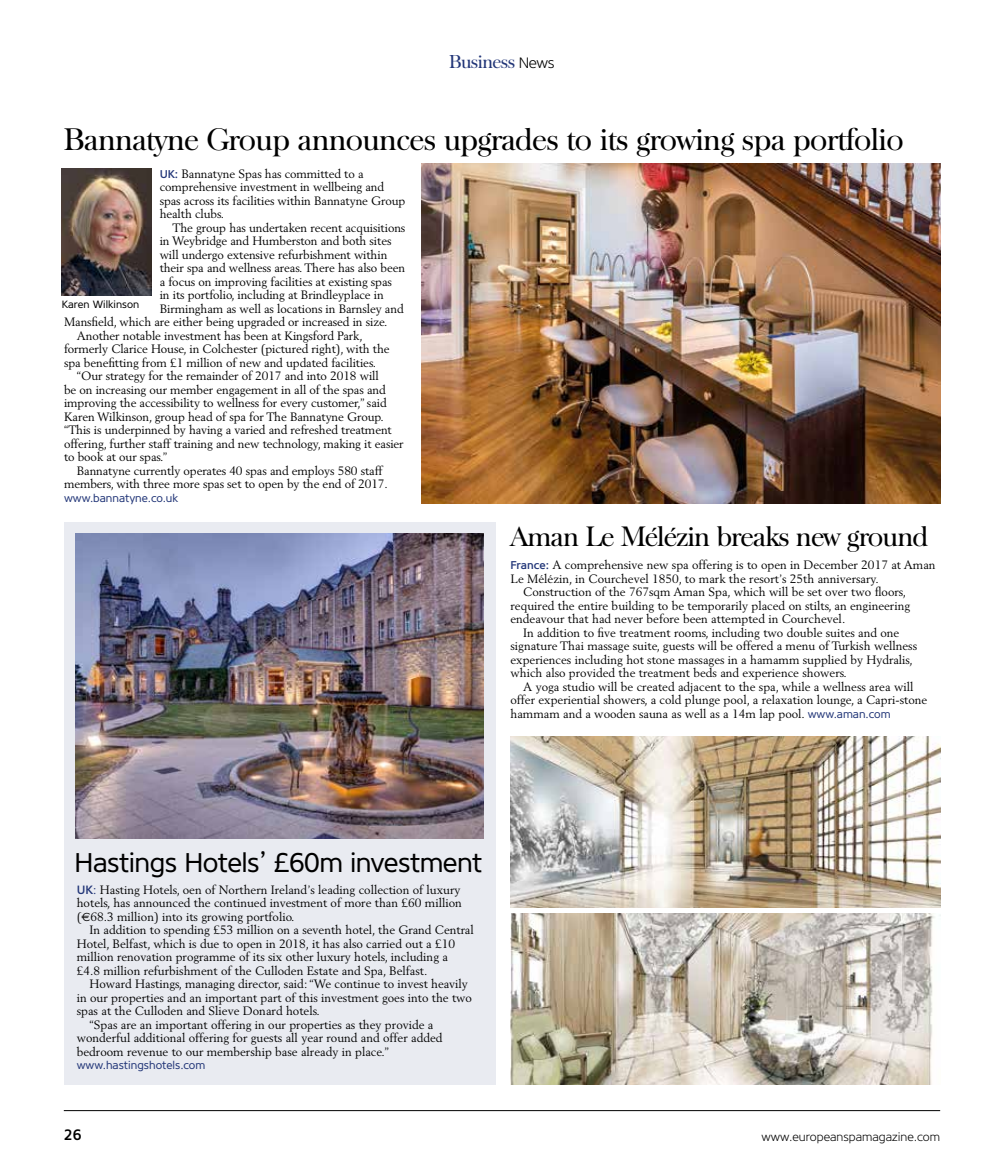
<style>
.page{position:relative;width:1004px;height:1170px;background:#fff}
.page>*{position:absolute;margin:0;border:0;box-sizing:border-box;transform-origin:0 0}
.t1{font:30px "Baskerville Serial";letter-spacing:-.02em;color:#000}
.t2{font:27px "Core Sans N45";letter-spacing:-.02em;color:#000}
.t3{font:27px "Baskerville Serial";letter-spacing:-.03em;color:#000}
.t4{font:18px "Baskerville Serial";letter-spacing:-.03em;color:#223678}
.t5{font:500 15px "Core Sans N55";color:#000}
.t6{font:12px/13.5px "Berling";color:#000}
.t7{font:300 12px "Core Sans N35";color:#000}
.t8{font:11.25px "Core Sans N45";color:#223678}
.t9{font:10.5px "Core Sans N45";color:#000}
.s1{font-family:"Core Sans N35";font-weight:300;font-size:15px;color:#000}
.s2{font-family:"Core Sans N55";font-weight:500;font-size:11.25px;color:#223678}
.s3{font-family:"Core Sans N45";font-size:11.25px;color:#223678}
.s4{font-family:"Core Sans N55";font-weight:500;color:#223678}
.s5{font-family:"Euro Sans"}
</style>
<div class="page">
<hr style="left:64px;top:1110px;width:876px;height:1px;background:#000">
<div style="left:64px;top:522px;width:431px;height:562px;background:#e9ebf1"></div>
<img style="left:76px;top:534px;width:408px;height:304px">
<img style="left:510px;top:736px;width:430px;height:171px">
<img style="left:510px;top:913px;width:430px;height:171px">
<img style="left:62px;top:168px;width:89px;height:128px">
<img style="left:421px;top:164px;width:519px;height:339px">
<h3 class="t4" style="left:449px;top:51px;width:107px">Business <span class="s1">News</span></h3>
<h1 class="t1" style="left:64px;top:121px;width:841px">Bannatyne Group announces upgrades to its growing spa portfolio</h1>
<p class="t6" style="left:160px;top:166px;width:247px"><span class="s2">UK:</span> Bannatyne Spas has committed to a comprehensive investment in wellbeing and spas across its facilities within Bannatyne Group health clubs.</p>
<p class="t6" style="left:172px;top:220px;width:234px">The group has undertaken recent acquisitions</p>
<p class="t6" style="left:160px;top:234px;width:233px">in Weybridge and Humberston and both sites</p>
<p class="t6" style="left:160px;top:247px;width:229px">will undergo extensive refurbishment within</p>
<p class="t6" style="left:160px;top:261px;width:247px">their spa and wellness areas. There has also been</p>
<p class="t6" style="left:160px;top:274px;width:234px">a focus on improving facilities at existing spas</p>
<p class="t6" style="left:160px;top:288px;width:225px">in its portfolio, including at Brindleyplace in</p>
<p class="t6" style="left:160px;top:301px;width:245px">Birmingham as well as locations in Barnsley and</p>
<p class="t6" style="left:64px;top:315px;width:325px">Mansfield, which are either being upgraded or increased in size.</p>
<p class="t6" style="left:77px;top:328px;width:287px">Another notable investment has been at Kingsford Park,</p>
<p class="t6" style="left:64px;top:342px;width:327px">formerly Clarice House, in Colchester (pictured right), with the</p>
<p class="t6" style="left:64px;top:355px;width:313px">spa benefitting from £1 million of new and updated facilities.</p>
<p class="t6" style="left:77px;top:369px;width:303px">“Our strategy for the remainder of 2017 and into 2018 will</p>
<p class="t6" style="left:64px;top:382px;width:323px">be on increasing our member engagement in all of the spas and</p>
<p class="t6" style="left:64px;top:396px;width:324px">improving the accessibility to wellness for every customer,” said</p>
<p class="t6" style="left:64px;top:409px;width:321px">Karen Wilkinson, group head of spa for The Bannatyne Group.</p>
<p class="t6" style="left:64px;top:423px;width:329px">“This is underpinned by having a varied and refreshed treatment</p>
<p class="t6" style="left:64px;top:436px;width:341px">offering, further staff training and new technology, making it easier</p>
<p class="t6" style="left:64px;top:450px;width:105px">to book at our spas.”</p>
<p class="t6" style="left:77px;top:463px;width:307px">Bannatyne currently operates 40 spas and employs 580 staff</p>
<p class="t6" style="left:64px;top:477px;width:325px">members, with three more spas set to open by the end of 2017.</p>
<p class="t8" style="left:64px;top:490px;width:116px">www.bannatyne.co.uk</p>
<p class="t9" style="left:62px;top:297px;width:79px">Karen Wilkinson</p>
<h2 class="t3" style="left:510px;top:520px;width:419px">Aman Le Mélézin breaks new ground</h2>
<p class="t6" style="left:510px;top:558px;width:426px"><span class="s2">France:</span> A comprehensive new spa offering is to open in December 2017 at Aman</p>
<p class="t6" style="left:510px;top:571px;width:370px">Le Mélézin, in Courchevel 1850, to mark the resort’s 25th anniversary.</p>
<p class="t6" style="left:523px;top:585px;width:384px">Construction of the 767sqm Aman Spa, which will be set over two floors,</p>
<p class="t6" style="left:510px;top:598px;width:401px">required the entire building to be temporarily placed on stilts, an engineering</p>
<p class="t6" style="left:510px;top:612px;width:336px">endeavour that had never before been attempted in Courchevel.</p>
<p class="t6" style="left:523px;top:625px;width:377px">In addition to five treatment rooms, including two double suites and one</p>
<p class="t6" style="left:510px;top:639px;width:408px">signature Thai massage suite, guests will be offered a menu of Turkish wellness</p>
<p class="t6" style="left:510px;top:652px;width:404px">experiences including hot stone massages in a hamamm supplied by Hydralis,</p>
<p class="t6" style="left:510px;top:666px;width:338px">which also provided the treatment beds and experience showers.</p>
<p class="t6" style="left:523px;top:679px;width:391px">A yoga studio will be created adjacent to the spa, while a wellness area will</p>
<p class="t6" style="left:510px;top:693px;width:418px">offer experiential showers, a cold plunge pool, a relaxation lounge, a Capri-stone</p>
<p class="t6" style="left:510px;top:706px;width:381px">hammam and a wooden sauna as well as a 14m lap pool. <span class="s3">www.aman.com</span></p>
<h2 class="t2" style="left:75px;top:844px;width:409px">Hastings Hotels’ £60m investment</h2>
<p class="t6" style="left:77px;top:882px;width:386px;text-align:justify"><span class="s4">UK</span><span class="s3">:</span> Hasting Hotels, oen of Northern Ireland’s leading collection of luxury hotels, has announced the continued investment of more than £60 million (<span class="s5">E</span>68.3 million) into its growing portfolio.</p>
<p class="t6" style="left:77px;top:922px;width:398px;text-indent:13px">In addition to spending £53 million on a seventh hotel, the Grand Central Hotel, Belfast, which is due to open in 2018, it has also carried out a £10 million renovation programme of its six other luxury hotels, including a £4.8 million refurbishment of the Culloden Estate and Spa, Belfast.</p>
<p class="t6" style="left:89px;top:976px;width:380px">Howard Hastings, managing director, said: “We continue to invest heavily</p>
<p class="t6" style="left:77px;top:990px;width:397px">in our properties and an important part of this investment goes into the two</p>
<p class="t6" style="left:77px;top:1003px;width:244px">spas at the Culloden and Slieve Donard hotels.</p>
<p class="t6" style="left:89px;top:1017px;width:345px">“Spas are an important offering in our properties as they provide a</p>
<p class="t6" style="left:77px;top:1030px;width:367px">wonderful additional offering for guests all year round and offer added</p>
<p class="t6" style="left:77px;top:1044px;width:313px">bedroom revenue to our membership base already in place.”</p>
<p class="t8" style="left:77px;top:1057px;width:130px">www.hastingshotels.com</p>
<p class="t5" style="left:64px;top:1124px;width:19px">26</p>
<p class="t7" style="left:761px;top:1128px;width:180px">www.europeanspamagazine.com</p>
</div>
